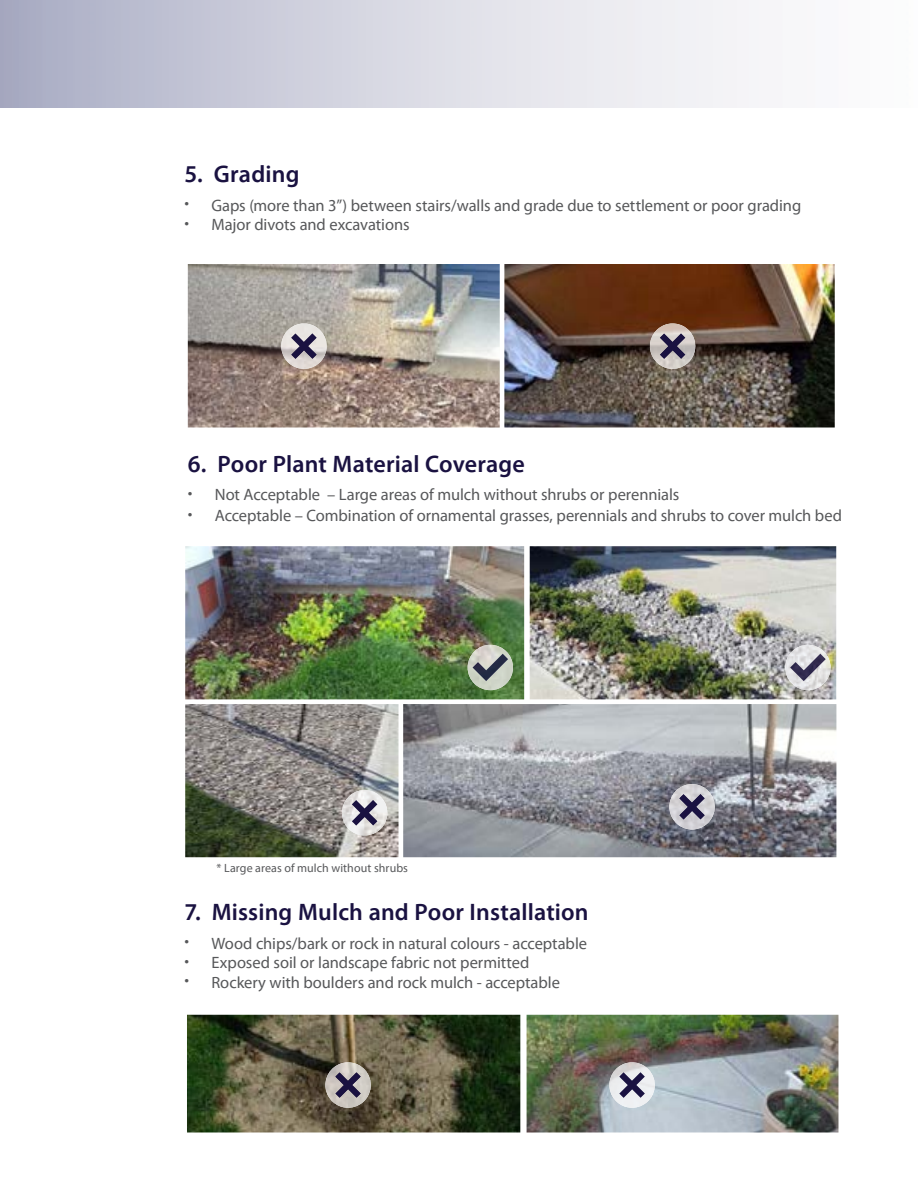
<style>
.page{position:relative;width:918px;height:1188px;background:#fff}
.page>*{position:absolute;margin:0;border:0;box-sizing:border-box;transform-origin:0 0}
.t1{font:600 24px "Myriad Pro";letter-spacing:.005em;color:#1a1241}
.t2{font:16.5px "Myriad Pro";letter-spacing:-.005em;color:#57585a}
.t3{font:12px "Myriad Pro";letter-spacing:.005em;color:#57585a}
</style>
<div class="page">
<img style="left:188px;top:264px;width:312px;height:164px">
<img style="left:504px;top:264px;width:331px;height:164px">
<img style="left:185px;top:546px;width:339px;height:153px">
<img style="left:185px;top:704px;width:214px;height:153px">
<img style="left:403px;top:704px;width:433px;height:153px">
<img style="left:530px;top:546px;width:306px;height:153px">
<img style="left:527px;top:1015px;width:311px;height:117px">
<img style="left:187px;top:1015px;width:333px;height:117px">
<img style="left:609px;top:1062px;width:46px;height:46px">
<svg style="left:619px;top:1072px;width:26px;height:26px"></svg>
<img style="left:325px;top:1062px;width:46px;height:46px">
<svg style="left:335px;top:1072px;width:26px;height:26px"></svg>
<img style="left:281px;top:324px;width:46px;height:45px">
<svg style="left:291px;top:333px;width:26px;height:26px"></svg>
<img style="left:650px;top:324px;width:46px;height:45px">
<svg style="left:660px;top:333px;width:25px;height:26px"></svg>
<img style="left:468px;top:645px;width:45px;height:45px">
<img style="left:473px;top:654px;width:35px;height:27px">
<img style="left:785px;top:645px;width:46px;height:45px">
<img style="left:790px;top:654px;width:36px;height:27px">
<img style="left:342px;top:790px;width:46px;height:46px">
<svg style="left:352px;top:800px;width:25px;height:26px"></svg>
<img style="left:669px;top:784px;width:46px;height:46px">
<svg style="left:679px;top:794px;width:26px;height:26px"></svg>
<h1 class="t1" style="left:184px;top:159px;width:116px">5. Grading</h1>
<p class="t2" style="left:184px;top:195px;width:618px">• Gaps (more than 3”) between stairs/walls and grade due to settlement or poor grading</p>
<p class="t2" style="left:184px;top:215px;width:227px">• Major divots and excavations</p>
<h1 class="t1" style="left:188px;top:448px;width:339px">6. Poor Plant Material Coverage</h1>
<p class="t2" style="left:188px;top:485px;width:493px">• Not Acceptable – Large areas of mulch without shrubs or perennials</p>
<p class="t2" style="left:188px;top:506px;width:656px">• Acceptable – Combination of ornamental grasses, perennials and shrubs to cover mulch bed</p>
<p class="t3" style="left:217px;top:861px;width:193px">* Large areas of mulch without shrubs</p>
<h1 class="t1" style="left:185px;top:897px;width:406px">7. Missing Mulch and Poor Installation</h1>
<p class="t2" style="left:185px;top:933px;width:404px">• Wood chips/bark or rock in natural colours - acceptable</p>
<p class="t2" style="left:185px;top:953px;width:347px">• Exposed soil or landscape fabric not permitted</p>
<p class="t2" style="left:185px;top:972px;width:377px">• Rockery with boulders and rock mulch - acceptable</p>
</div>
